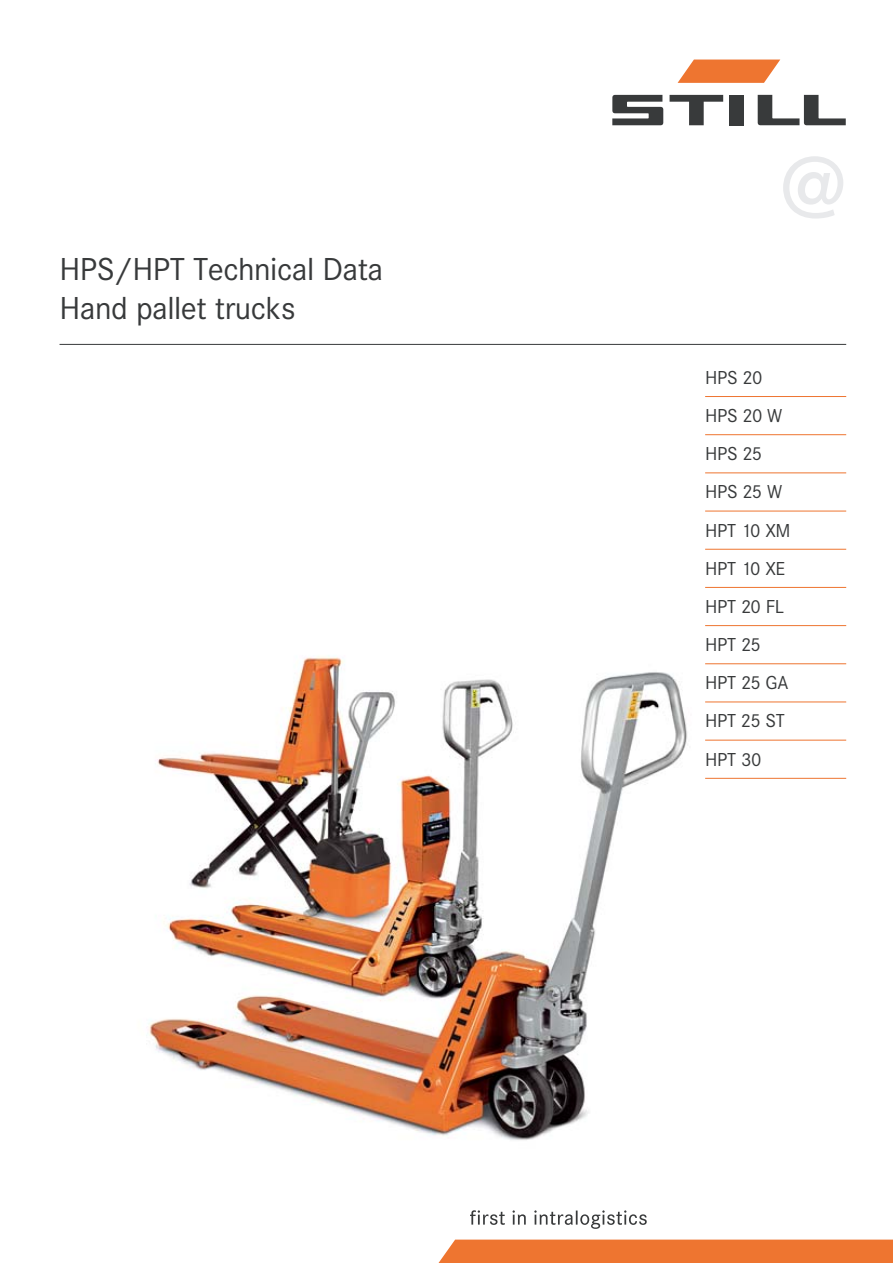
<style>
.page{position:relative;width:893px;height:1263px;background:#fff}
.page>*{position:absolute;margin:0;border:0;box-sizing:border-box;transform-origin:0 0}
.t1{font:600 90px "Corporate S";color:#e8e9eb}
.t2{font:33px/39px "Corporate S";letter-spacing:-.015em;color:#383a3b}
.t3{font:19.5px/38.2px "Corporate S";letter-spacing:-.02em;color:#383a3b}
</style>
<div class="page">
<img style="left:59px;top:59px;width:788px;height:1081px">
<svg style="left:470px;top:1210px;width:177px;height:19px"></svg>
<div style="left:438px;top:1239px;width:455px;height:24px;background:#ee7530"></div>
<svg style="left:670px;top:95px;width:53px;height:30px"></svg>
<div style="left:730px;top:95px;width:14px;height:30px;background:#383a3b"></div>
<svg style="left:612px;top:95px;width:51px;height:30px"></svg>
<svg style="left:758px;top:95px;width:88px;height:30px"></svg>
<svg style="left:678px;top:60px;width:102px;height:23px;background:#f08a50"></svg>
<hr style="left:705px;top:396px;width:141px;height:1px;background:#ee7530">
<hr style="left:705px;top:434px;width:141px;height:1px;background:#ee7530">
<hr style="left:705px;top:472px;width:141px;height:1px;background:#ee7530">
<hr style="left:705px;top:511px;width:141px;height:1px;background:#ee7530">
<hr style="left:705px;top:549px;width:141px;height:1px;background:#ee7530">
<hr style="left:705px;top:587px;width:141px;height:1px;background:#ee7530">
<hr style="left:705px;top:625px;width:141px;height:1px;background:#ee7530">
<hr style="left:705px;top:663px;width:141px;height:1px;background:#ee7530">
<hr style="left:705px;top:701px;width:141px;height:1px;background:#ee7530">
<hr style="left:705px;top:740px;width:141px;height:1px;background:#ee7530">
<hr style="left:705px;top:778px;width:141px;height:1px;background:#ee7530">
<hr style="left:60px;top:344px;width:786px;height:1px;background:#383a3b">
<h2 class="t2" style="left:60px;top:247px;width:325px">HPS/HPT Technical Data<br>Hand pallet trucks</h2>
<h1 class="t1" style="left:780px;top:121px;width:67px">@</h1>
<p class="t3" style="left:705px;top:357px;width:87px">HPS 20<br>HPS 20 W<br>HPS 25<br>HPS 25 W<br>HPT 10 XM<br>HPT 10 XE<br>HPT 20 FL<br>HPT 25<br>HPT 25 GA<br>HPT 25 ST<br>HPT 30</p>
</div>
